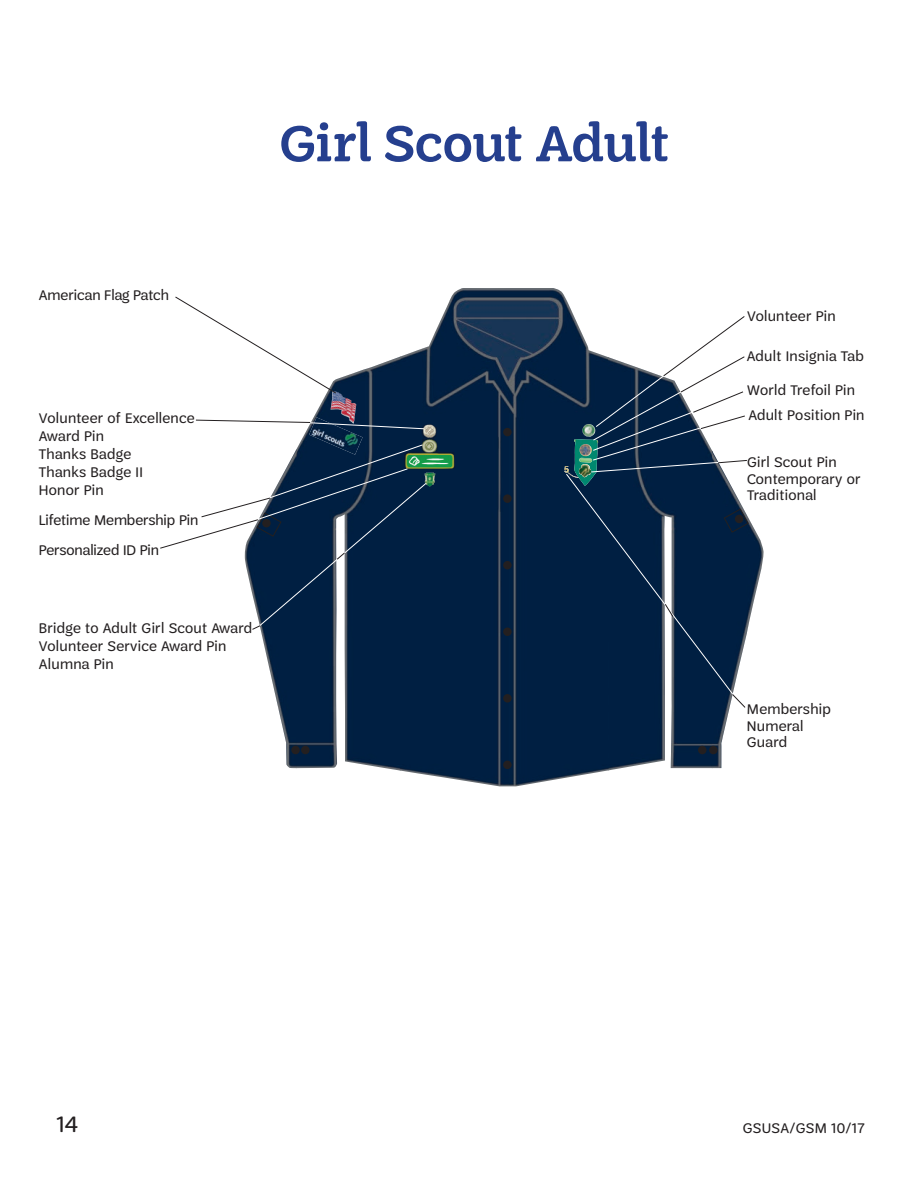
<style>
.page{position:relative;width:918px;height:1188px;background:#fff}
.page>*{position:absolute;margin:0;border:0;box-sizing:border-box;transform-origin:0 0}
.t1{font:500 54px "Trefoil Slab";letter-spacing:-.005em;color:#253f8e}
.t2{font:24px "Trefoil Sans";color:#231f20}
.t3{font:15px/18px "Trefoil Sans";letter-spacing:.02em;color:#231f20}
.t4{font:15px/30px "Trefoil Sans";color:#231f20}
</style>
<div class="page">
<img style="left:400px;top:288px;width:209px;height:498px">
<img style="left:296px;top:357px;width:105px;height:414px">
<img style="left:608px;top:711px;width:105px;height:59px">
<img style="left:260px;top:630px;width:37px;height:138px">
<img style="left:712px;top:519px;width:52px;height:249px">
<div style="left:503px;top:428px;width:9px;height:8px;background:#231f20;border-radius:50%"></div>
<div style="left:503px;top:494px;width:9px;height:9px;background:#231f20;border-radius:50%"></div>
<div style="left:503px;top:561px;width:9px;height:8px;background:#231f20;border-radius:50%"></div>
<div style="left:503px;top:628px;width:9px;height:8px;background:#231f20;border-radius:50%"></div>
<div style="left:503px;top:694px;width:9px;height:9px;background:#231f20;border-radius:50%"></div>
<div style="left:503px;top:761px;width:9px;height:8px;background:#231f20;border-radius:50%"></div>
<div style="left:291px;top:746px;width:9px;height:8px;background:#231f20;border-radius:50%"></div>
<div style="left:301px;top:746px;width:9px;height:8px;background:#231f20;border-radius:50%"></div>
<div style="left:709px;top:746px;width:9px;height:8px;background:#231f20;border-radius:50%"></div>
<div style="left:698px;top:746px;width:9px;height:8px;background:#231f20;border-radius:50%"></div>
<img style="left:404px;top:424px;width:51px;height:45px">
<img style="left:309px;top:430px;width:54px;height:14px">
<img style="left:331px;top:391px;width:25px;height:25px">
<img style="left:427px;top:473px;width:8px;height:14px">
<img style="left:564px;top:466px;width:1px;height:12px">
<svg style="left:175px;top:296px;width:161px;height:98px"></svg>
<svg style="left:196px;top:416px;width:229px;height:14px"></svg>
<svg style="left:160px;top:444px;width:267px;height:186px"></svg>
<svg style="left:565px;top:314px;width:184px;height:397px"></svg>
<h1 class="t1" style="left:280px;top:114px;width:391px">Girl Scout Adult</h1>
<p class="t4" style="left:39px;top:281px;width:132px">American Flag Patch</p>
<p class="t3" style="left:39px;top:410px;width:157px">Volunteer of Excellence<br>Award Pin<br>Thanks Badge<br>Thanks Badge II<br>Honor Pin</p>
<p class="t4" style="left:39px;top:506px;width:161px">Lifetime Membership Pin<br>Personalized ID Pin</p>
<p class="t3" style="left:39px;top:620px;width:215px">Bridge to Adult Girl Scout Award<br>Volunteer Service Award Pin<br>Alumna Pin</p>
<p class="t3" style="left:747px;top:307px;width:90px">Volunteer Pin</p>
<p class="t3" style="left:747px;top:347px;width:119px">Adult Insignia Tab</p>
<p class="t3" style="left:747px;top:378px;width:119px;line-height:24.5px">World Trefoil Pin<br>Adult Position Pin</p>
<p class="t3" style="left:747px;top:454px;width:115px;line-height:16.5px">Girl Scout Pin<br>Contemporary or<br>Traditional</p>
<p class="t3" style="left:747px;top:701px;width:85px;line-height:16.5px">Membership<br>Numeral<br>Guard</p>
<h2 class="t2" style="left:57px;top:1111px;width:23px">14</h2>
<p class="t3" style="left:743px;top:1119px;width:123px">GSUSA/GSM 10/17</p>
</div>
